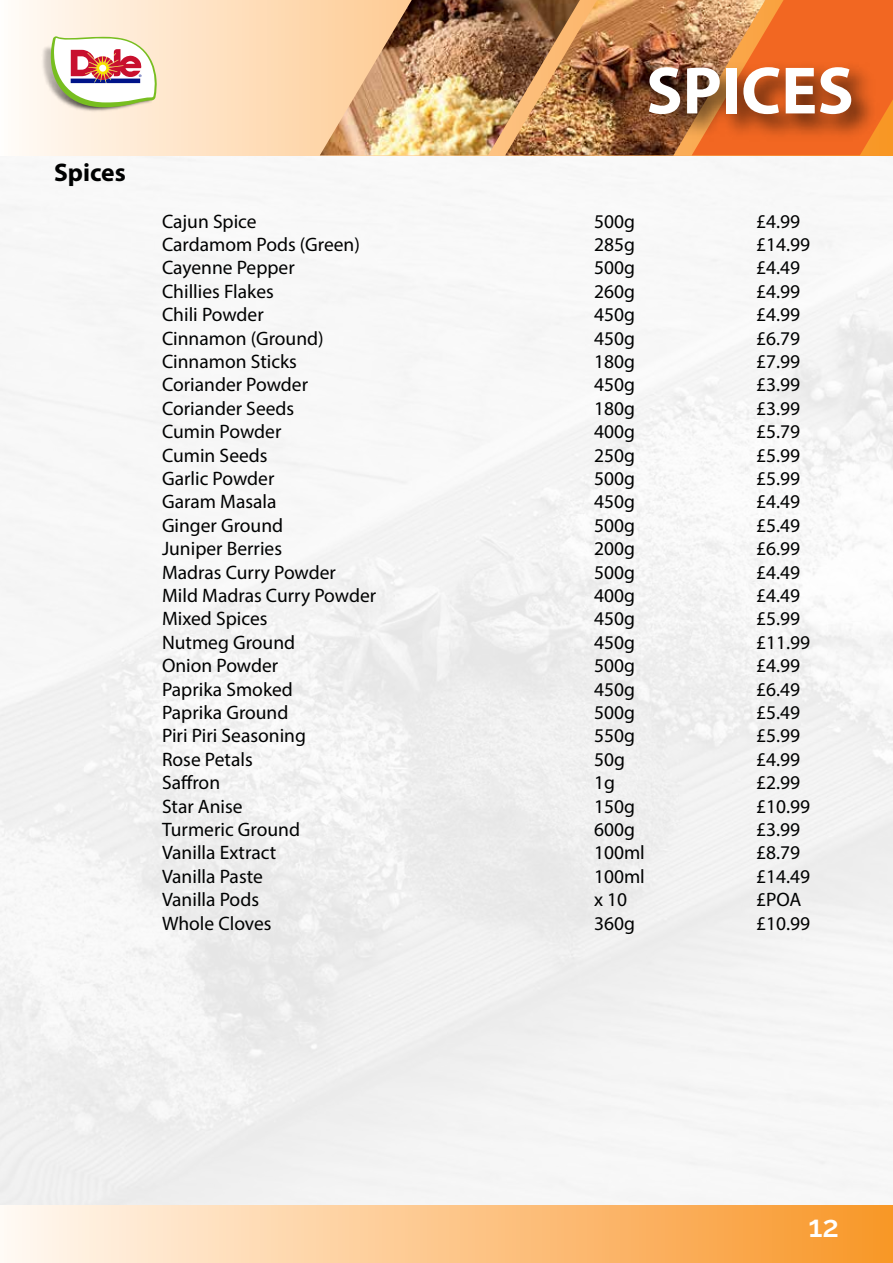
<style>
.page{position:relative;width:893px;height:1263px;background:#fff}
.page>*{position:absolute;margin:0;border:0;box-sizing:border-box;transform-origin:0 0}
.t1{font:700 67.5px "Myriad Pro";color:#fff}
.t2{font:100 30px "Raleway";color:#fff}
.t3{font:700 25.5px "Myriad Pro";color:#000101}
.t4{font:19.5px "Myriad Pro";color:#000101}
</style>
<div class="page">
<div style="left:0;top:155px;width:893px;height:1050px;background:#f5f5f5"></div>
<svg style="left:19px;top:0;width:301px;height:155px;background:#fee4c8"></svg>
<svg style="left:765px;top:0;width:128px;height:155px;background:#f26b23"></svg>
<div style="left:0;top:1205px;width:893px;height:58px;background:linear-gradient(to right,#fff8f1,#f99627)"></div>
<img style="left:580px;top:0;width:185px;height:155px">
<img style="left:320px;top:0;width:260px;height:155px">
<img style="left:634px;top:45px;width:253px;height:111px">
<img style="left:35px;top:32px;width:123px;height:85px">
<svg style="left:50px;top:35px;width:108px;height:72px"></svg>
<h3 class="t3" style="left:54px;top:155px;width:73px">Spices</h3>
<h1 class="t1" style="left:646px;top:47px;width:209px">SPICES</h1>
<p class="t4" style="left:162px;top:209px;width:96px">Cajun Spice</p>
<p class="t4" style="left:594px;top:209px;width:42px">500g</p>
<p class="t4" style="left:756px;top:209px;width:46px">£4.99</p>
<p class="t4" style="left:162px;top:232px;width:199px">Cardamom Pods (Green)</p>
<p class="t4" style="left:594px;top:232px;width:42px">285g</p>
<p class="t4" style="left:756px;top:232px;width:56px">£14.99</p>
<p class="t4" style="left:162px;top:256px;width:134px">Cayenne Pepper</p>
<p class="t4" style="left:594px;top:256px;width:42px">500g</p>
<p class="t4" style="left:756px;top:256px;width:46px">£4.49</p>
<p class="t4" style="left:162px;top:279px;width:113px">Chillies Flakes</p>
<p class="t4" style="left:594px;top:279px;width:42px">260g</p>
<p class="t4" style="left:756px;top:279px;width:46px">£4.99</p>
<p class="t4" style="left:162px;top:303px;width:103px">Chili Powder</p>
<p class="t4" style="left:594px;top:303px;width:42px">450g</p>
<p class="t4" style="left:756px;top:303px;width:46px">£4.99</p>
<p class="t4" style="left:162px;top:326px;width:163px">Cinnamon (Ground)</p>
<p class="t4" style="left:594px;top:326px;width:42px">450g</p>
<p class="t4" style="left:756px;top:326px;width:46px">£6.79</p>
<p class="t4" style="left:162px;top:349px;width:136px">Cinnamon Sticks</p>
<p class="t4" style="left:594px;top:349px;width:42px">180g</p>
<p class="t4" style="left:756px;top:349px;width:46px">£7.99</p>
<p class="t4" style="left:162px;top:373px;width:148px">Coriander Powder</p>
<p class="t4" style="left:594px;top:373px;width:42px">450g</p>
<p class="t4" style="left:756px;top:373px;width:46px">£3.99</p>
<p class="t4" style="left:162px;top:396px;width:134px">Coriander Seeds</p>
<p class="t4" style="left:594px;top:396px;width:42px">180g</p>
<p class="t4" style="left:756px;top:396px;width:46px">£3.99</p>
<p class="t4" style="left:162px;top:420px;width:121px">Cumin Powder</p>
<p class="t4" style="left:594px;top:420px;width:42px">400g</p>
<p class="t4" style="left:756px;top:420px;width:46px">£5.79</p>
<p class="t4" style="left:162px;top:443px;width:107px">Cumin Seeds</p>
<p class="t4" style="left:594px;top:443px;width:42px">250g</p>
<p class="t4" style="left:756px;top:443px;width:46px">£5.99</p>
<p class="t4" style="left:162px;top:466px;width:114px">Garlic Powder</p>
<p class="t4" style="left:594px;top:466px;width:42px">500g</p>
<p class="t4" style="left:756px;top:466px;width:46px">£5.99</p>
<p class="t4" style="left:162px;top:490px;width:116px">Garam Masala</p>
<p class="t4" style="left:594px;top:490px;width:42px">450g</p>
<p class="t4" style="left:756px;top:490px;width:46px">£4.49</p>
<p class="t4" style="left:162px;top:513px;width:123px">Ginger Ground</p>
<p class="t4" style="left:594px;top:513px;width:42px">500g</p>
<p class="t4" style="left:756px;top:513px;width:46px">£5.49</p>
<p class="t4" style="left:162px;top:537px;width:122px">Juniper Berries</p>
<p class="t4" style="left:594px;top:537px;width:42px">200g</p>
<p class="t4" style="left:756px;top:537px;width:46px">£6.99</p>
<p class="t4" style="left:162px;top:560px;width:175px">Madras Curry Powder</p>
<p class="t4" style="left:594px;top:560px;width:42px">500g</p>
<p class="t4" style="left:756px;top:560px;width:46px">£4.49</p>
<p class="t4" style="left:162px;top:583px;width:216px">Mild Madras Curry Powder</p>
<p class="t4" style="left:594px;top:583px;width:42px">400g</p>
<p class="t4" style="left:756px;top:583px;width:46px">£4.49</p>
<p class="t4" style="left:162px;top:607px;width:107px">Mixed Spices</p>
<p class="t4" style="left:594px;top:607px;width:42px">450g</p>
<p class="t4" style="left:756px;top:607px;width:46px">£5.99</p>
<p class="t4" style="left:162px;top:630px;width:135px">Nutmeg Ground</p>
<p class="t4" style="left:594px;top:630px;width:42px">450g</p>
<p class="t4" style="left:756px;top:630px;width:56px">£11.99</p>
<p class="t4" style="left:162px;top:654px;width:118px">Onion Powder</p>
<p class="t4" style="left:594px;top:654px;width:42px">500g</p>
<p class="t4" style="left:756px;top:654px;width:46px">£4.99</p>
<p class="t4" style="left:162px;top:677px;width:132px">Paprika Smoked</p>
<p class="t4" style="left:594px;top:677px;width:42px">450g</p>
<p class="t4" style="left:756px;top:677px;width:46px">£6.49</p>
<p class="t4" style="left:162px;top:700px;width:128px">Paprika Ground</p>
<p class="t4" style="left:594px;top:700px;width:42px">500g</p>
<p class="t4" style="left:756px;top:700px;width:46px">£5.49</p>
<p class="t4" style="left:162px;top:724px;width:145px">Piri Piri Seasoning</p>
<p class="t4" style="left:594px;top:724px;width:42px">550g</p>
<p class="t4" style="left:756px;top:724px;width:46px">£5.99</p>
<p class="t4" style="left:162px;top:747px;width:92px">Rose Petals</p>
<p class="t4" style="left:594px;top:747px;width:32px">50g</p>
<p class="t4" style="left:756px;top:747px;width:46px">£4.99</p>
<p class="t4" style="left:162px;top:771px;width:60px">Saffron</p>
<p class="t4" style="left:594px;top:771px;width:22px">1g</p>
<p class="t4" style="left:756px;top:771px;width:46px">£2.99</p>
<p class="t4" style="left:162px;top:794px;width:82px">Star Anise</p>
<p class="t4" style="left:594px;top:794px;width:42px">150g</p>
<p class="t4" style="left:756px;top:794px;width:56px">£10.99</p>
<p class="t4" style="left:162px;top:817px;width:139px">Turmeric Ground</p>
<p class="t4" style="left:594px;top:817px;width:42px">600g</p>
<p class="t4" style="left:756px;top:817px;width:46px">£3.99</p>
<p class="t4" style="left:162px;top:841px;width:116px">Vanilla Extract</p>
<p class="t4" style="left:594px;top:841px;width:52px">100ml</p>
<p class="t4" style="left:756px;top:841px;width:46px">£8.79</p>
<p class="t4" style="left:162px;top:864px;width:102px">Vanilla Paste</p>
<p class="t4" style="left:594px;top:864px;width:52px">100ml</p>
<p class="t4" style="left:756px;top:864px;width:56px">£14.49</p>
<p class="t4" style="left:162px;top:888px;width:99px">Vanilla Pods</p>
<p class="t4" style="left:594px;top:888px;width:35px">x 10</p>
<p class="t4" style="left:756px;top:888px;width:47px">£POA</p>
<p class="t4" style="left:162px;top:911px;width:111px">Whole Cloves</p>
<p class="t4" style="left:594px;top:911px;width:42px">360g</p>
<p class="t4" style="left:756px;top:911px;width:56px">£10.99</p>
<h2 class="t2" style="left:808px;top:1203px;width:32px">12</h2>
</div>
